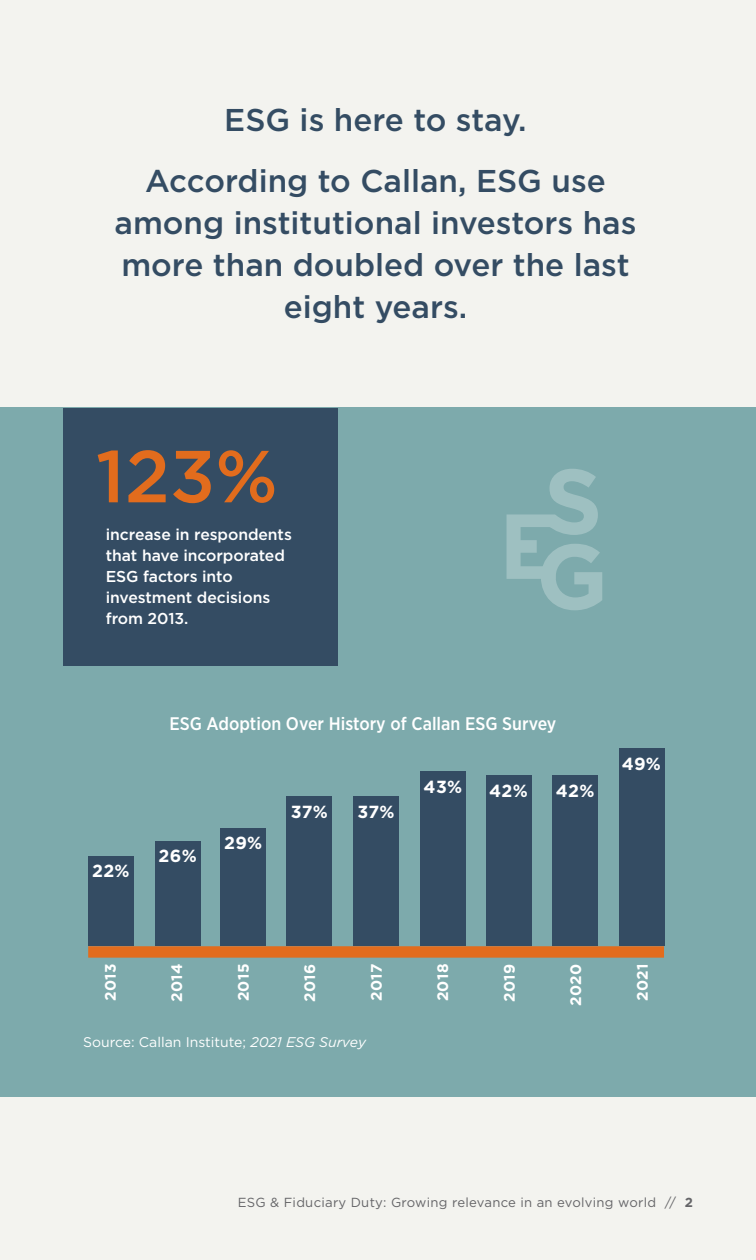
<style>
.page{position:relative;width:756px;height:1260px;background:#f3f3ef}
.page>*{position:absolute;margin:0;border:0;box-sizing:border-box;transform-origin:0 0}
.t1{font:500 73.5px "Gotham";color:#e26c1d}
.t2{font:500 31.5px/42px "Gotham";color:#344c63;text-align:center}
.t3{font:500 18.2px "Gotham Narrow";color:#fff}
.t4{font:700 17.5px "Gotham";letter-spacing:.02em;color:#fff}
.t5{font:500 15.75px/21px "Gotham";letter-spacing:-.005em;color:#fff}
.t6{font:700 15.22px "Gotham";letter-spacing:.02em;color:#fff}
.t7{font:14px "Gotham";color:#fff}
.t8{font:13.12px "Gotham";letter-spacing:.02em;color:#656568}
.s1{font-style:italic}
.s2{font-weight:700}
</style>
<div class="page">
<div style="left:0;top:407px;width:756px;height:689px;background:#7daaac"></div>
<div style="left:88px;top:857px;width:46px;height:89px;background:#344c63"></div>
<div style="left:155px;top:841px;width:46px;height:105px;background:#344c63"></div>
<div style="left:220px;top:828px;width:46px;height:118px;background:#344c63"></div>
<div style="left:286px;top:796px;width:46px;height:150px;background:#344c63"></div>
<div style="left:353px;top:796px;width:46px;height:150px;background:#344c63"></div>
<div style="left:420px;top:772px;width:46px;height:174px;background:#344c63"></div>
<div style="left:486px;top:776px;width:46px;height:170px;background:#344c63"></div>
<div style="left:552px;top:776px;width:46px;height:170px;background:#344c63"></div>
<div style="left:619px;top:748px;width:46px;height:198px;background:#344c63"></div>
<div style="left:63px;top:408px;width:275px;height:257px;background:#344c63"></div>
<div style="left:88px;top:946px;width:576px;height:12px;background:#e26c1d"></div>
<svg style="left:507px;top:469px;width:95px;height:141px"></svg>
<p class="t2" style="left:224px;top:98px;width:304px">ESG is here to stay.</p>
<p class="t2" style="left:115px;top:160px;width:523px">According to Callan, ESG use among institutional investors has more than doubled over the last eight years.</p>
<p class="t1" style="left:96px;top:428px;width:183px">123%</p>
<p class="t5" style="left:106px;top:524px;width:188px">increase in respondents that have incorporated<br>ESG factors into investment decisions from 2013.</p>
<p class="t4" style="left:92px;top:860px;width:39px">22%</p>
<p class="t3" style="left:169px;top:712px;width:389px">ESG Adoption Over History of Callan ESG Survey</p>
<p class="t4" style="left:159px;top:844px;width:40px">26%</p>
<p class="t4" style="left:224px;top:831px;width:40px">29%</p>
<p class="t4" style="left:291px;top:800px;width:39px">37%</p>
<p class="t4" style="left:358px;top:800px;width:39px">37%</p>
<p class="t4" style="left:424px;top:775px;width:40px">43%</p>
<p class="t4" style="left:489px;top:779px;width:40px">42%</p>
<p class="t4" style="left:556px;top:779px;width:40px">42%</p>
<p class="t4" style="left:622px;top:752px;width:41px">49%</p>
<p class="t6" style="left:100px;top:1001px;width:39px;rotate:-90deg">2013</p>
<p class="t6" style="left:167px;top:1002px;width:40px;rotate:-90deg">2014</p>
<p class="t6" style="left:233px;top:1001px;width:39px;rotate:-90deg">2015</p>
<p class="t6" style="left:300px;top:1002px;width:39px;rotate:-90deg">2016</p>
<p class="t6" style="left:366px;top:1001px;width:39px;rotate:-90deg">2017</p>
<p class="t6" style="left:433px;top:1001px;width:39px;rotate:-90deg">2018</p>
<p class="t6" style="left:499px;top:1002px;width:39px;rotate:-90deg">2019</p>
<p class="t6" style="left:566px;top:1006px;width:43px;rotate:-90deg">2020</p>
<p class="t6" style="left:632px;top:1001px;width:39px;rotate:-90deg">2021</p>
<p class="t7" style="left:83px;top:1033px;width:284px">Source: Callan Institute; <span class="s1">2021 ESG Survey</span></p>
<p class="t8" style="left:238px;top:1194px;width:457px">ESG &amp; Fiduciary Duty: Growing relevance in an evolving world // <span class="s2">2</span></p>
</div>
